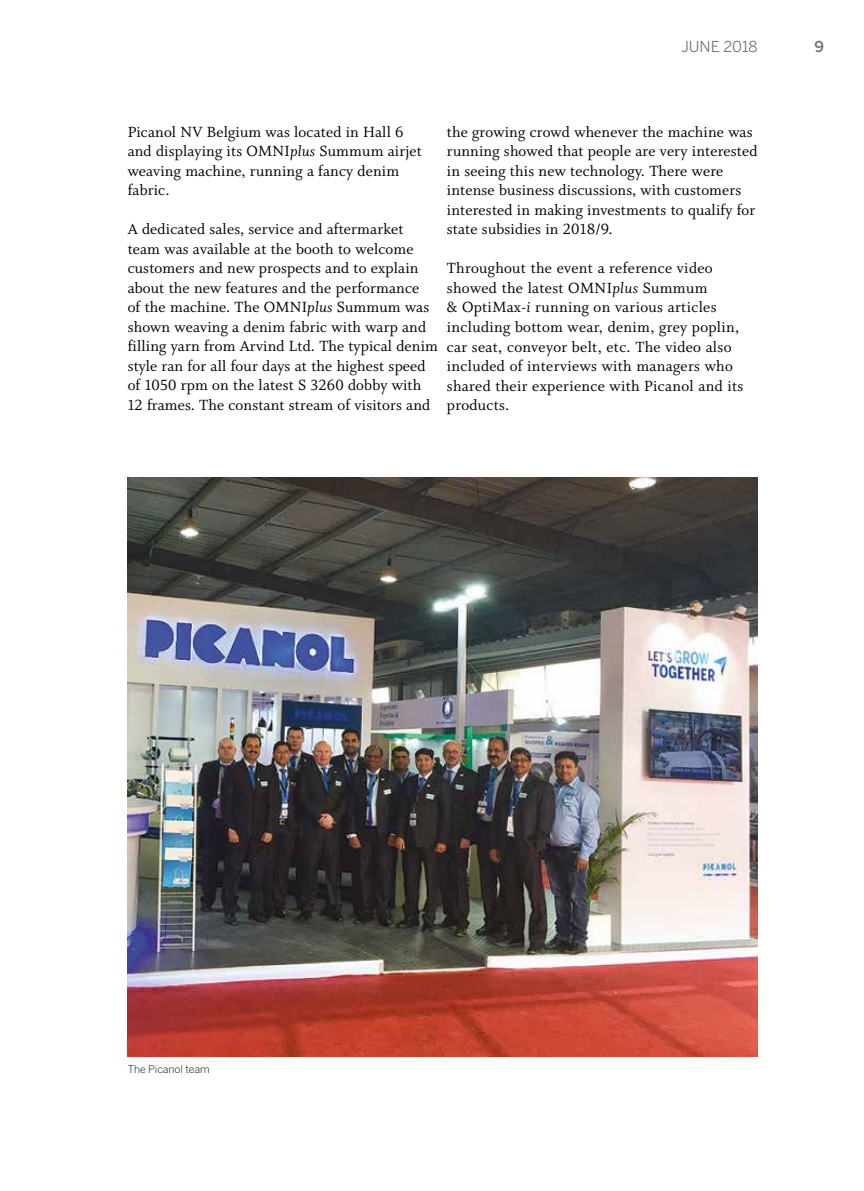
<style>
.page{position:relative;width:864px;height:1191px;background:#fff}
.page>*{position:absolute;margin:0;border:0;box-sizing:border-box;transform-origin:0 0}
.t1{font:16.5px/19.5px "Whitman Roman LF";letter-spacing:.01em;color:#000}
.t2{font:15px "Benton Sans";color:#706f6f}
.t3{font:500 15px "Benton Sans";color:#706f6f}
.t4{font:300 10.5px "Benton Sans";color:#000}
.s1{font-family:"Whitman Italic LF"}
</style>
<div class="page">
<img style="left:128px;top:477px;width:629px;height:579px">
<p class="t2" style="left:681px;top:37px;width:78px">JUNE 2018</p>
<p class="t3" style="left:814px;top:37px;width:11px">9</p>
<p class="t1" style="left:128px;top:122px;width:295px">Picanol NV Belgium was located in Hall 6 and displaying its OMNI<span class="s1">plus</span> Summum airjet weaving machine, running a fancy denim fabric.</p>
<p class="t1" style="left:128px;top:220px;width:312px">A dedicated sales, service and aftermarket team was available at the booth to welcome customers and new prospects and to explain about the new features and the performance<br>of the machine. The OMNI<span class="s1">plus</span> Summum was shown weaving a denim fabric with warp and filling yarn from Arvind Ltd. The typical denim style ran for all four days at the highest speed of 1050 rpm on the latest S 3260 dobby with 12 frames. The constant stream of visitors and</p>
<p class="t1" style="left:446px;top:122px;width:312px">the growing crowd whenever the machine was running showed that people are very interested in seeing this new technology. There were intense business discussions, with customers interested in making investments to qualify for state subsidies in 2018/9.</p>
<p class="t1" style="left:446px;top:259px;width:298px">Throughout the event a reference video showed the latest OMNI<span class="s1">plus</span> Summum<br>&amp; OptiMax<span class="s1">-i</span> running on various articles including bottom wear, denim, grey poplin, car seat, conveyor belt, etc. The video also included of interviews with managers who shared their experience with Picanol and its products.</p>
<p class="t4" style="left:128px;top:1063px;width:83px">The Picanol team</p>
</div>
